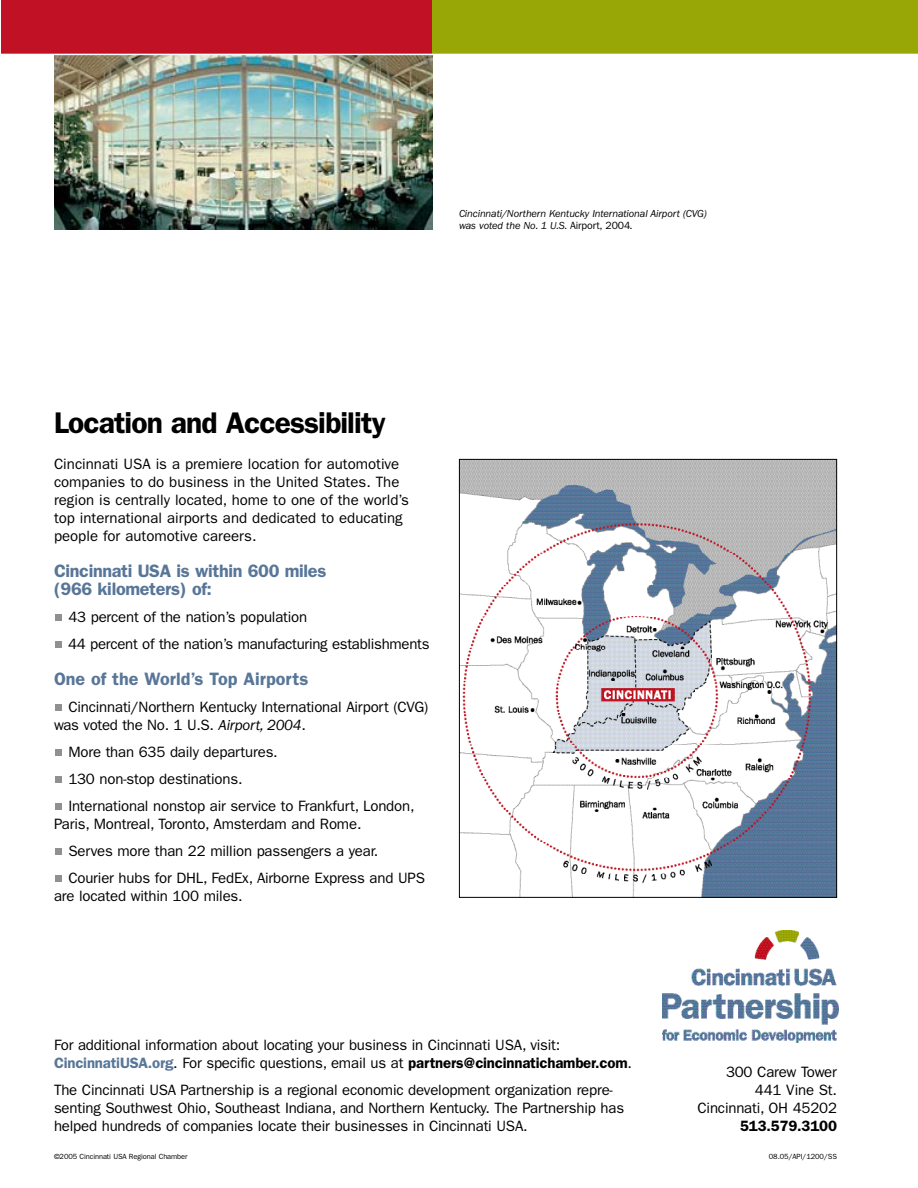
<style>
.page{position:relative;width:918px;height:1188px;background:#fff}
.page>*{position:absolute;margin:0;border:0;box-sizing:border-box;transform-origin:0 0}
.t1{font:600 30px "Franklin Gothic";letter-spacing:-.03em;color:#000}
.t2{font:600 18px/18px "Franklin Gothic";letter-spacing:-.02em;color:#587698}
.t3{font:600 18px "Franklin Gothic";color:#587698}
.t4{font:15px/18px "Franklin Gothic";letter-spacing:-.01em;color:#000}
.t5{font:600 15px "Franklin Gothic";letter-spacing:-.01em;color:#000}
.t6{font:italic 10.5px/12px "Franklin Gothic";letter-spacing:-.01em;color:#000}
.t7{font:7.5px "Franklin Gothic";letter-spacing:-.01em;color:#000}
.s1{font-style:normal}
.s2{font-style:italic}
.s3{font-weight:600;color:#587698}
.s4{font-weight:600}
</style>
<div class="page">
<div style="left:428px;top:0;width:490px;height:54px;background:#98a606"></div>
<img style="left:54px;top:55px;width:378px;height:175px">
<div style="left:2px;top:0;width:430px;height:54px;background:#c11225"></div>
<img style="left:662px;top:930px;width:176px;height:113px">
<div style="left:56px;top:875px;width:6px;height:7px;background:#919091"></div>
<div style="left:56px;top:848px;width:6px;height:7px;background:#919091"></div>
<div style="left:56px;top:803px;width:6px;height:7px;background:#919091"></div>
<div style="left:56px;top:776px;width:6px;height:7px;background:#919091"></div>
<div style="left:56px;top:749px;width:6px;height:7px;background:#919091"></div>
<div style="left:56px;top:704px;width:6px;height:7px;background:#919091"></div>
<div style="left:56px;top:641px;width:6px;height:7px;background:#919091"></div>
<div style="left:56px;top:614px;width:6px;height:7px;background:#919091"></div>
<img style="left:461px;top:461px;width:374px;height:28px">
<img style="left:461px;top:489px;width:374px;height:407px">
<p class="t6" style="left:459px;top:209px;width:249px">Cincinnati/Northern Kentucky International Airport (CVG) was voted the No. 1 U.S. <span class="s1">Airport, 2004</span>.</p>
<h1 class="t1" style="left:54px;top:413px;width:333px">Location and Accessibility</h1>
<p class="t4" style="left:54px;top:456px;width:357px">Cincinnati USA is a premiere location for automotive companies to do business in the United States. The region is centrally located, home to one of the world’s top international airports and dedicated to educating people for automotive careers.</p>
<p class="t2" style="left:54px;top:564px;width:274px">Cincinnati USA is within 600 miles (966 kilometers) of:</p>
<p class="t4" style="left:68px;top:605px;width:363px;line-height:27px">43 percent of the nation’s population<br>44 percent of the nation’s manufacturing establishments</p>
<p class="t3" style="left:54px;top:673px;width:256px">One of the World’s Top Airports</p>
<p class="t4" style="left:54px;top:699px;width:376px;text-indent:14px">Cincinnati/Northern Kentucky International Airport (CVG) was voted the No. 1 U.S. <span class="s2">Airport, 2004</span>.</p>
<p class="t4" style="left:68px;top:740px;width:348px;line-height:27px">More than 635 daily departures.<br>130 non-stop destinations.<br>International nonstop air service to Frankfurt, London,</p>
<p class="t4" style="left:68px;top:812px;width:358px;line-height:27px;text-indent:-14px">Paris, Montreal, Toronto, Amsterdam and Rome.<br>Serves more than 22 million passengers a year.<br>Courier hubs for DHL, FedEx, Airborne Express and UPS</p>
<p class="t4" style="left:54px;top:888px;width:190px">are located within 100 miles.</p>
<p class="t4" style="left:54px;top:1037px;width:579px">For additional information about locating your business in Cincinnati USA, visit:<br><span class="s3">CincinnatiUSA.org</span>. For specific questions, email us at <span class="s4">partners@cincinnatichamber.com</span>.</p>
<p class="t4" style="left:54px;top:1082px;width:572px">The Cincinnati USA Partnership is a regional economic development organization repre&shy;senting Southwest Ohio, Southeast Indiana, and Northern Kentucky. The Partnership has helped hundreds of companies locate their businesses in Cincinnati USA.</p>
<p class="t7" style="left:54px;top:1154px;width:135px">©2005 Cincinnati USA Regional Chamber</p>
<p class="t7" style="left:769px;top:1154px;width:70px">08.05/API/1200/SS</p>
<p class="t4" style="left:698px;top:1064px;width:141px;text-align:right">300 Carew Tower<br>441 Vine St.<br>Cincinnati, OH 45202</p>
<p class="t5" style="left:740px;top:1120px;width:98px">513.579.3100</p>
</div>
